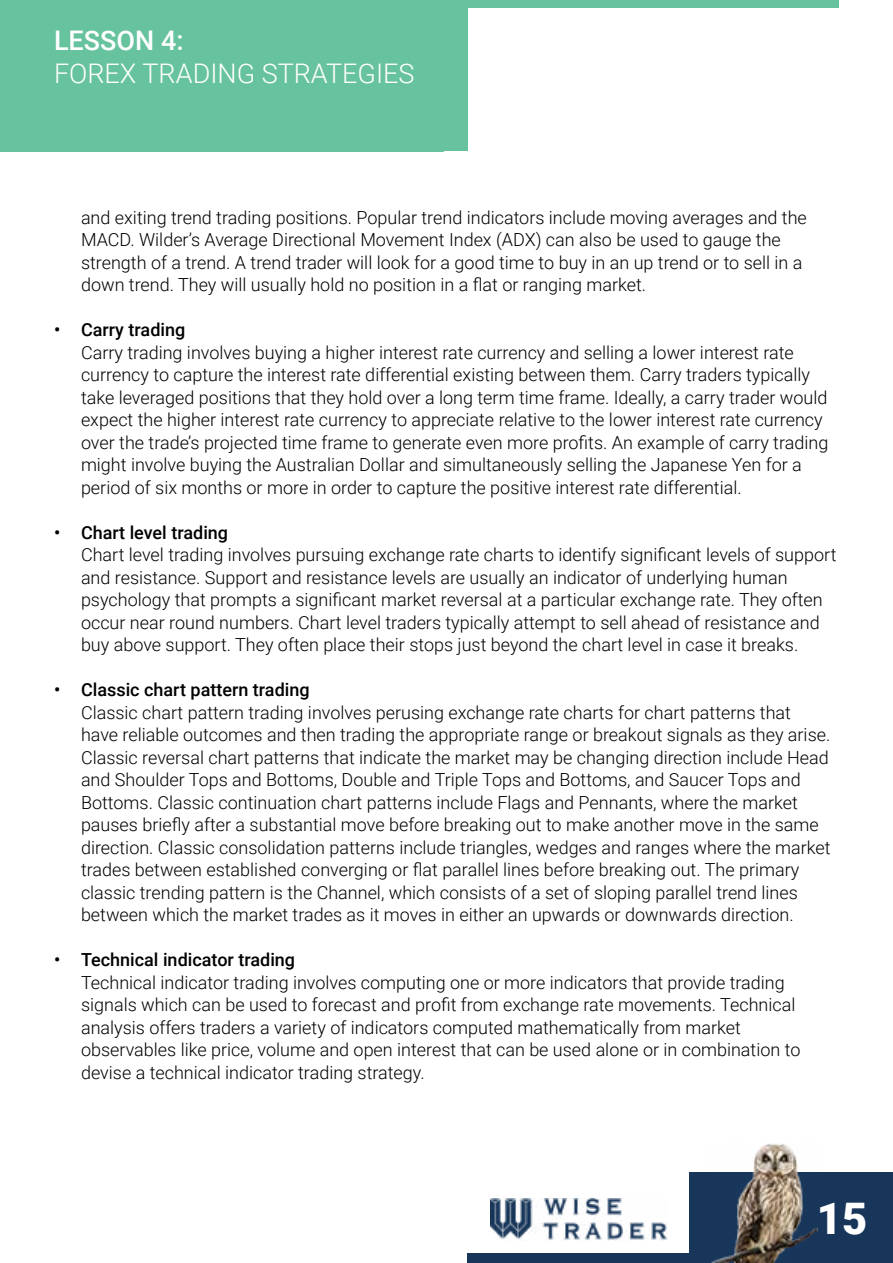
<style>
.page{position:relative;width:893px;height:1263px;background:#fff}
.page>*{position:absolute;margin:0;border:0;box-sizing:border-box;transform-origin:0 0}
.t1{font:900 43.5px "Roboto";color:#fff}
.t2{font:300 27px "Roboto";color:#fff}
.t3{font:500 27px "Roboto";color:#fff}
.t4{font:300 18px/22.5px "Roboto";color:#000}
.t5{font:500 18px "Roboto";color:#000}
</style>
<div class="page">
<div style="left:467px;top:1254px;width:222px;height:9px;background:#18365a"></div>
<div style="left:689px;top:1173px;width:204px;height:90px;background:#18365a"></div>
<img style="left:710px;top:1143px;width:108px;height:120px">
<img style="left:490px;top:1198px;width:177px;height:42px">
<div style="left:0;top:0;width:467px;height:150px;background:#67c39d"></div>
<div style="left:445px;top:0;width:394px;height:8px;background:#67c39d"></div>
<h2 class="t3" style="left:54px;top:22px;width:131px">LESSON 4:</h2>
<h2 class="t2" style="left:54px;top:54px;width:362px">FOREX TRADING STRATEGIES</h2>
<p class="t4" style="left:81px;top:205px;width:727px">and exiting trend trading positions. Popular trend indicators include moving averages and the MACD. Wilder’s Average Directional Movement Index (ADX) can also be used to gauge the strength of a trend. A trend trader will look for a good time to buy in an up trend or to sell in a down trend. They will usually hold no position in a flat or ranging market.</p>
<p class="t5" style="left:54px;top:317px;width:133px">• Carry trading</p>
<p class="t4" style="left:81px;top:340px;width:749px">Carry trading involves buying a higher interest rate currency and selling a lower interest rate currency to capture the interest rate differential existing between them. Carry traders typically take leveraged positions that they hold over a long term time frame. Ideally, a carry trader would expect the higher interest rate currency to appreciate relative to the lower interest rate currency over the trade’s projected time frame to generate even more profits. An example of carry trading might involve buying the Australian Dollar and simultaneously selling the Japanese Yen for a period of six months or more in order to capture the positive interest rate differential.</p>
<p class="t5" style="left:54px;top:519px;width:176px">• Chart level trading</p>
<p class="t4" style="left:81px;top:543px;width:757px">Chart level trading involves pursuing exchange rate charts to identify significant levels of support and resistance. Support and resistance levels are usually an indicator of underlying human psychology that prompts a significant market reversal at a particular exchange rate. They often occur near round numbers. Chart level traders typically attempt to sell ahead of resistance and buy above support. They often place their stops just beyond the chart level in case it breaks.</p>
<p class="t5" style="left:54px;top:677px;width:257px">• Classic chart pattern trading</p>
<p class="t4" style="left:81px;top:700px;width:751px">Classic chart pattern trading involves perusing exchange rate charts for chart patterns that have reliable outcomes and then trading the appropriate range or breakout signals as they arise.<br>Classic reversal chart patterns that indicate the market may be changing direction include Head and Shoulder Tops and Bottoms, Double and Triple Tops and Bottoms, and Saucer Tops and Bottoms. Classic continuation chart patterns include Flags and Pennants, where the market pauses briefly after a substantial move before breaking out to make another move in the same direction. Classic consolidation patterns include triangles, wedges and ranges where the market trades between established converging or flat parallel lines before breaking out. The primary classic trending pattern is the Channel, which consists of a set of sloping parallel trend lines between which the market trades as it moves in either an upwards or downwards direction.</p>
<p class="t5" style="left:54px;top:947px;width:243px">• Technical indicator trading</p>
<p class="t4" style="left:81px;top:970px;width:721px">Technical indicator trading involves computing one or more indicators that provide trading signals which can be used to forecast and profit from exchange rate movements. Technical analysis offers traders a variety of indicators computed mathematically from market observables like price, volume and open interest that can be used alone or in combination to devise a technical indicator trading strategy.</p>
<h1 class="t1" style="left:817px;top:1188px;width:52px">15</h1>
</div>
